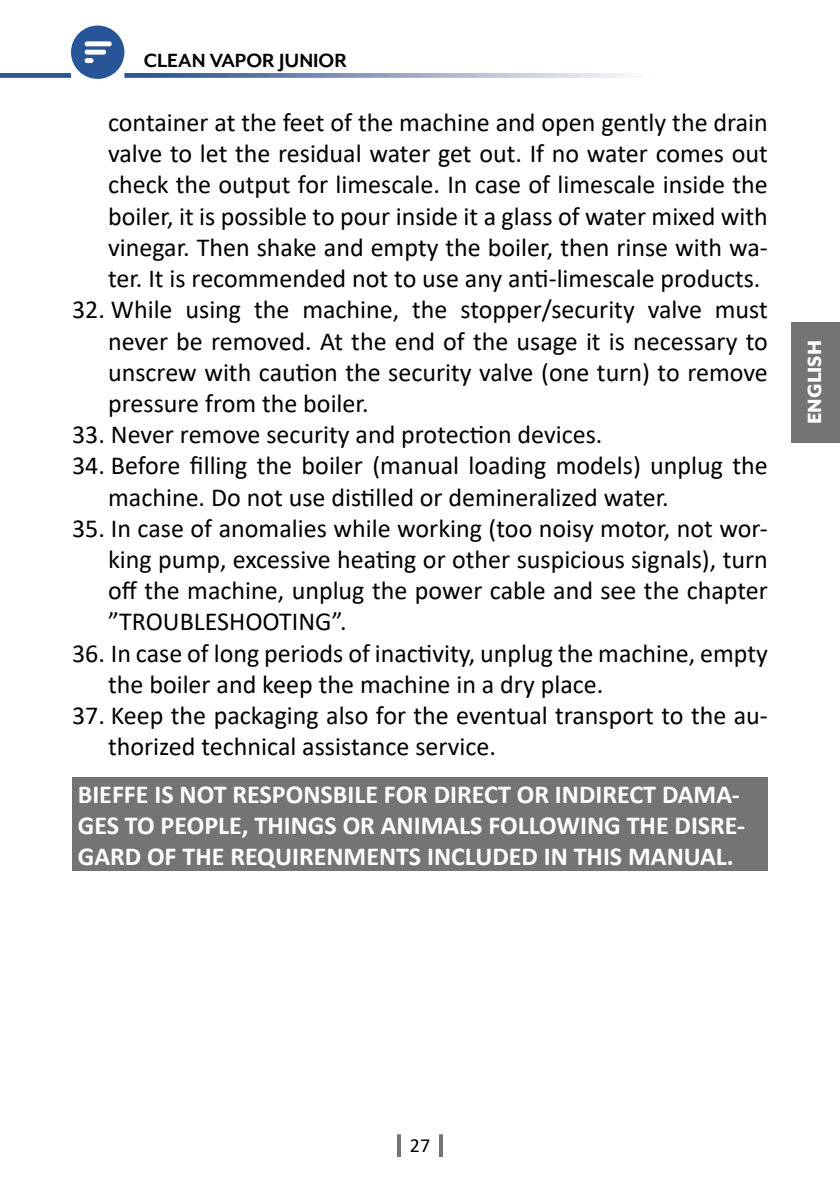
<style>
.page{position:relative;width:840px;height:1191px;background:#fff}
.page>*{position:absolute;margin:0;border:0;box-sizing:border-box;transform-origin:0 0}
.t1{font:26px/31.2px "Calibri";color:#000;text-align:justify}
.t2{font:700 26px/31.2px "Calibri";color:#fff}
.t3{font:700 22px "Mr Eaves XL Mod OT";color:#000}
.t4{font:800 22px "Mr Eaves XL Mod OT";color:#fff}
.t5{font:20px "Calibri";color:#000}
</style>
<div class="page">
<svg style="left:71px;top:26px;width:53px;height:53px"></svg>
<svg style="left:124px;top:73px;width:504px;height:5px;background:#92a2c1"></svg>
<div style="left:0;top:73px;width:71px;height:5px;background:#285597"></div>
<hr style="left:397px;top:1134px;width:4px;height:23px;background:#757474">
<hr style="left:439px;top:1134px;width:4px;height:23px;background:#757474">
<div style="left:791px;top:322px;width:48px;height:120px;background:#757474"></div>
<div style="left:72px;top:777px;width:695px;height:94px;background:#757474"></div>
<p class="t3" style="left:144px;top:49px;width:204px">CLEAN VAPOR JUNIOR</p>
<p class="t1" style="left:108px;top:106px;width:661px">container at the feet of the machine and open gently the drain valve to let the residual water get out. If no water comes out check the output for limescale. In case of limescale inside the boiler, it is possible to pour inside it a glass of water mixed with vinegar. Then shake and empty the boiler, then rinse with wa&shy;ter. It is recommended not to use any anti-limescale products.</p>
<p class="t1" style="left:108px;top:293px;width:661px;text-indent:-36px">32. While using the machine, the stopper/security valve must never be removed. At the end of the usage it is necessary to unscrew with caution the security valve (one turn) to remove pressure from the boiler.</p>
<p class="t1" style="left:72px;top:418px;width:531px">33. Never remove security and protection devices.</p>
<p class="t1" style="left:108px;top:449px;width:661px;text-indent:-36px">34. Before filling the boiler (manual loading models) unplug the machine. Do not use distilled or demineralized water.</p>
<p class="t1" style="left:108px;top:512px;width:661px;text-indent:-36px">35. In case of anomalies while working (too noisy motor, not wor&shy;king pump, excessive heating or other suspicious signals), turn off the machine, unplug the power cable and see the chapter ”TROUBLESHOOTING”.</p>
<p class="t1" style="left:108px;top:636px;width:661px;text-indent:-36px">36. In case of long periods of inactivity, unplug the machine, empty the boiler and keep the machine in a dry place.</p>
<p class="t1" style="left:108px;top:699px;width:661px;text-indent:-36px">37. Keep the packaging also for the eventual transport to the au&shy;thorized technical assistance service.</p>
<p class="t2" style="left:78px;top:778px;width:668px">BIEFFE IS NOT RESPONSBILE FOR DIRECT OR INDIRECT DAMA-<br>GES TO PEOPLE, THINGS OR ANIMALS FOLLOWING THE DISRE-<br>GARD OF THE REQUIRENMENTS INCLUDED IN THIS MANUAL.</p>
<p class="t4" style="left:803px;top:424px;width:85px;rotate:-90deg">ENGLISH</p>
<p class="t5" style="left:409px;top:1131px;width:22px">27</p>
</div>
